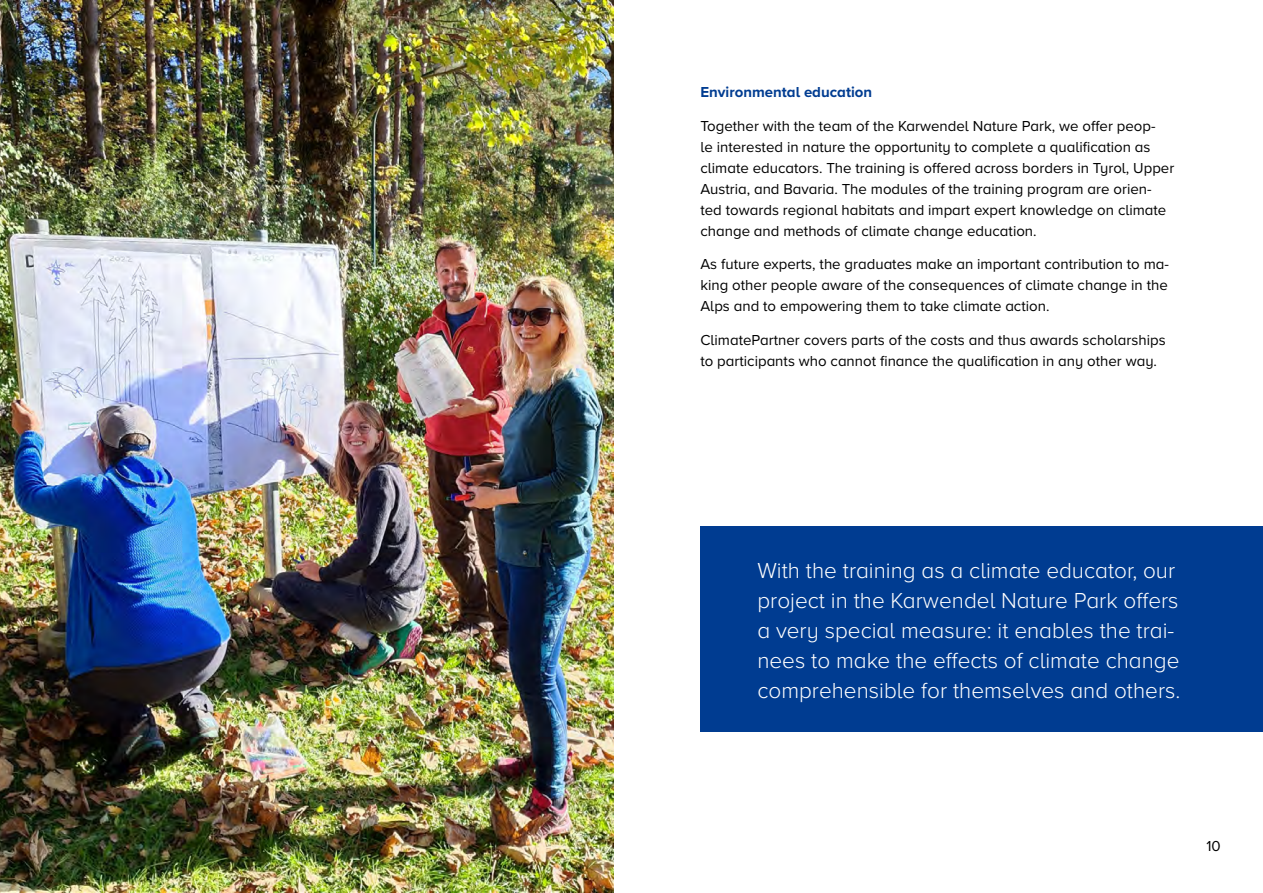
<style>
.page{position:relative;width:1263px;height:893px;background:#fff}
.page>*{position:absolute;margin:0;border:0;box-sizing:border-box;transform-origin:0 0}
.t1{font:300 22.5px/30px "Proxima Nova A";color:#fff}
.t2{font:15px/21px "Proxima Nova A";color:#000}
.t3{font:700 15px "Proxima Nova A";color:#003c91}
</style>
<div class="page">
<img style="left:0;top:0;width:613px;height:893px">
<div style="left:700px;top:527px;width:563px;height:205px;background:#003c91"></div>
<p class="t3" style="left:700px;top:81px;width:173px">Environmental education</p>
<p class="t2" style="left:700px;top:114px;width:475px">Together with the team of the Karwendel Nature Park, we offer peop-<br>le interested in nature the opportunity to complete a qualification as climate educators. The training is offered across borders in Tyrol, Upper Austria, and Bavaria. The modules of the training program are orien&shy;ted towards regional habitats and impart expert knowledge on climate change and methods of climate change education.</p>
<p class="t2" style="left:700px;top:253px;width:470px;text-align:justify">As future experts, the graduates make an important contribution to ma&shy;king other people aware of the consequences of climate change in the Alps and to empowering them to take climate action.</p>
<p class="t2" style="left:700px;top:329px;width:467px">ClimatePartner covers parts of the costs and thus awards scholarships to participants who cannot finance the qualification in any other way.</p>
<h1 class="t1" style="left:757px;top:555px;width:425px">With the training as a climate educator, our project in the Karwendel Nature Park offers a very special measure: it enables the trai&shy;nees to make the effects of climate change comprehensible for themselves and others.</h1>
<p class="t2" style="left:1206px;top:834px;width:16px">10</p>
</div>
